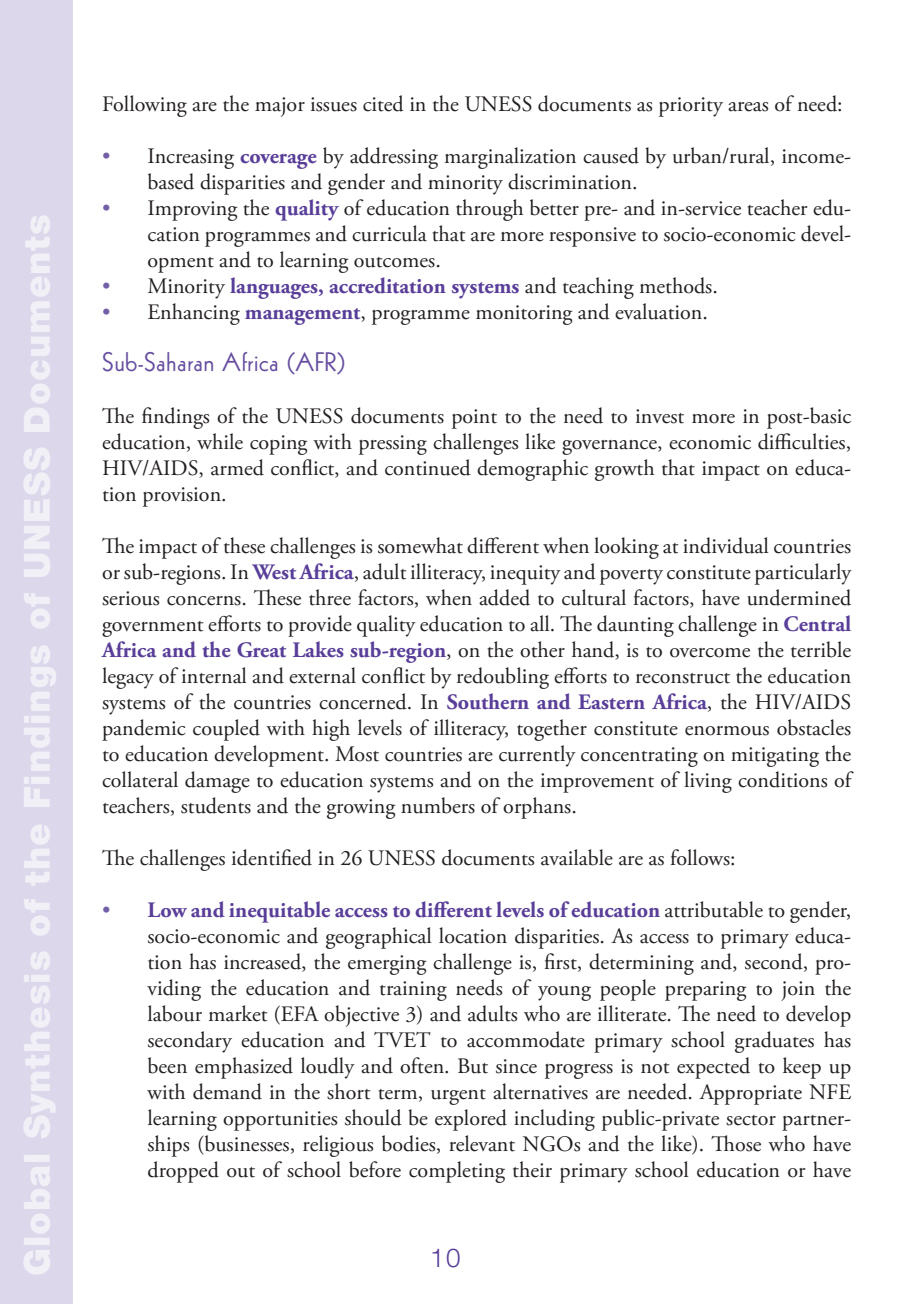
<style>
.page{position:relative;width:908px;height:1304px;background:#fff}
.page>*{position:absolute;margin:0;border:0;box-sizing:border-box;transform-origin:0 0}
.t1{font:900 36px "Helvetica Neue LT";letter-spacing:.025em;color:#f2f0f7}
.t2{font:26px "Kabel LT";letter-spacing:.025em;color:#664ea0}
.t3{font:300 26px "Helvetica Neue LT";color:#593e99}
.t4{font:22px/26px "Adobe Garamond Pro";color:#231f20;text-align:justify}
.t5{font:700 22px "Adobe Garamond Pro";color:#593e99}
.s1{color:#735ea8}
.s2{font-weight:700;color:#593e99}
.s3{font-weight:400;color:#735ea8}
.s4{font-weight:400;color:#231f20}
</style>
<div class="page">
<div style="left:0;top:0;width:73px;height:1304px;background:#dcd7eb"></div>
<h1 class="t1" style="left:24px;top:1276px;width:1063px;rotate:-90deg">Global Synthesis of the Findings of UNESS Documents</h1>
<p class="t4" style="left:102px;top:93px;width:741px">Following are the major issues cited in the UNESS documents as priority areas of need:</p>
<p class="t4" style="left:147px;top:145px;width:705px;text-indent:-45px"><span class="s1">•</span> Increasing <span class="s2">coverage</span> by addressing marginalization caused by urban/rural, income&shy;based disparities and gender and minority discrimination.</p>
<p class="t4" style="left:147px;top:197px;width:705px;text-indent:-45px"><span class="s1">•</span> Improving the <span class="s2">quality</span> of education through better pre- and in-service teacher edu&shy;cation programmes and curricula that are more responsive to socio-economic devel&shy;opment and to learning outcomes.</p>
<p class="t5" style="left:102px;top:277px;width:617px"><span class="s3">•</span> <span class="s4">Minority</span> languages, accreditation systems <span class="s4">and teaching methods.</span></p>
<p class="t4" style="left:102px;top:301px;width:607px"><span class="s1">•</span> Enhancing <span class="s2">management</span>, programme monitoring and evaluation.</p>
<p class="t2" style="left:102px;top:352px;width:245px">Sub-Saharan Africa (AFR)</p>
<p class="t4" style="left:102px;top:405px;width:750px">The findings of the UNESS documents point to the need to invest more in post-basic education, while coping with pressing challenges like governance, economic difficulties, HIV/AIDS, armed conflict, and continued demographic growth that impact on educa&shy;tion provision.</p>
<p class="t4" style="left:102px;top:535px;width:750px">The impact of these challenges is somewhat different when looking at individual countries or sub-regions. In <span class="s2">West Africa</span>, adult illiteracy, inequity and poverty constitute particularly serious concerns. These three factors, when added to cultural factors, have undermined government efforts to provide quality education to all. The daunting challenge in <span class="s2">Central Africa and the Great Lakes sub-region</span>, on the other hand, is to overcome the terrible legacy of internal and external conflict by redoubling efforts to reconstruct the education systems of the countries concerned. In <span class="s2">Southern and Eastern Africa</span>, the HIV/AIDS pandemic coupled with high levels of illiteracy, together constitute enormous obstacles to education development. Most countries are currently concentrating on mitigating the collateral damage to education systems and on the improvement of living conditions of teachers, students and the growing numbers of orphans.</p>
<p class="t4" style="left:102px;top:847px;width:634px">The challenges identified in 26 UNESS documents available are as follows:</p>
<p class="t4" style="left:147px;top:899px;width:705px;text-indent:-45px"><span class="s1">•</span> <span class="s2">Low and inequitable access to different levels of education</span> attributable to gender, socio-economic and geographical location disparities. As access to primary educa&shy;tion has increased, the emerging challenge is, first, determining and, second, pro&shy;viding the education and training needs of young people preparing to join the labour market (EFA objective 3) and adults who are illiterate. The need to develop secondary education and TVET to accommodate primary school graduates has been emphasized loudly and often. But since progress is not expected to keep up with demand in the short term, urgent alternatives are needed. Appropriate NFE learning opportunities should be explored including public-private sector partner&shy;ships (businesses, religious bodies, relevant NGOs and the like). Those who have dropped out of school before completing their primary school education or have</p>
<p class="t3" style="left:430px;top:1249px;width:32px">10</p>
</div>
